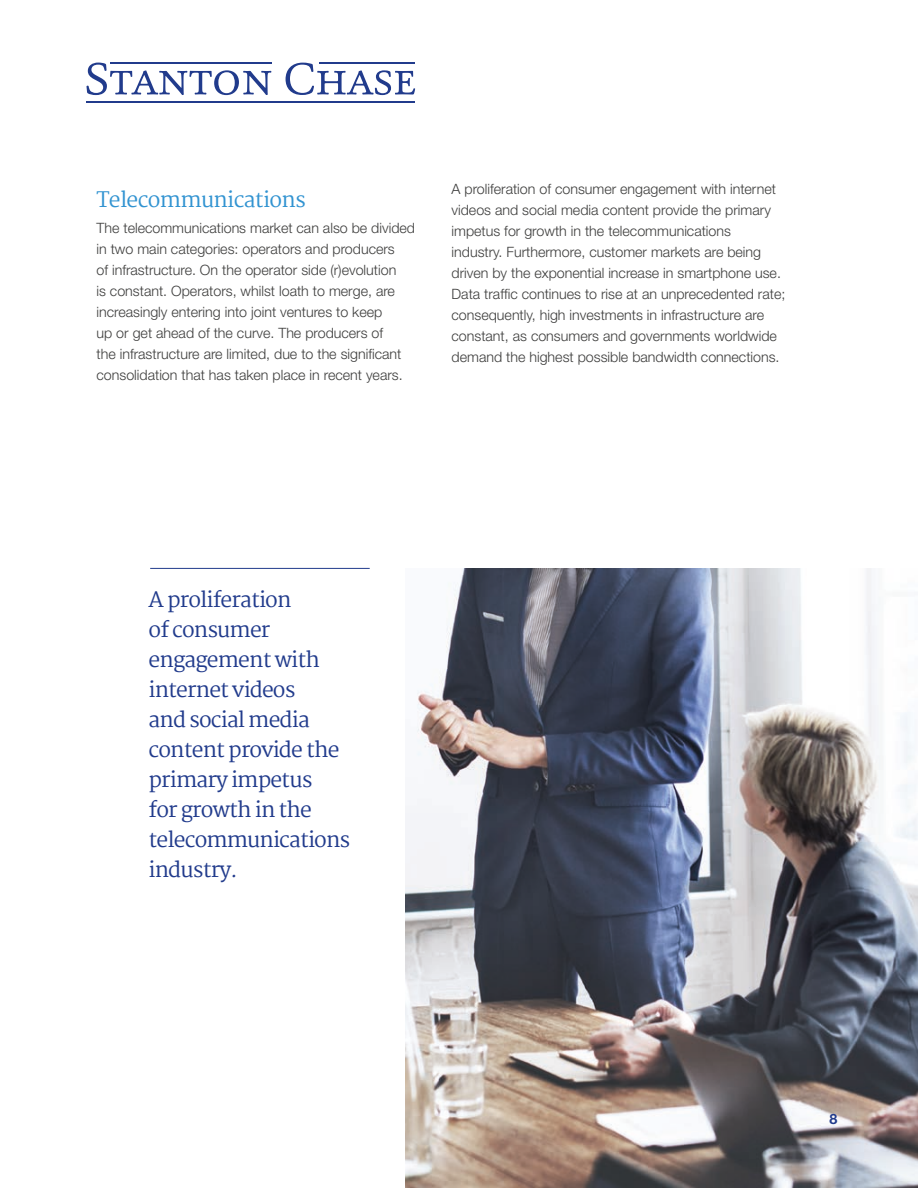
<style>
.page{position:relative;width:918px;height:1188px;background:#fff}
.page>*{position:absolute;margin:0;border:0;box-sizing:border-box;transform-origin:0 0}
.t1{font:21px/30px "Martel";letter-spacing:-.04em;color:#213b8c}
.t2{font:21px "Martel";letter-spacing:-.03em;color:#3193d1}
.t3{font:300 14.25px/21px "Helvetica Neue LT Pro";color:#3d3d3c}
.t4{font:700 14.25px "Helvetica Neue LT Pro";color:#213b8c}
</style>
<div class="page">
<svg style="left:86px;top:63px;width:185px;height:32px"></svg>
<svg style="left:286px;top:63px;width:129px;height:32px"></svg>
<hr style="left:86px;top:101px;width:329px;height:2px;background:#213b8c">
<hr style="left:110px;top:62px;width:161px;height:2px;background:#213b8c">
<hr style="left:319px;top:62px;width:96px;height:2px;background:#213b8c">
<img style="left:405px;top:569px;width:513px;height:619px">
<hr style="left:150px;top:568px;width:220px;height:1px;background:#213b8c">
<h1 class="t2" style="left:97px;top:188px;width:211px">Telecommunications</h1>
<p class="t3" style="left:97px;top:217px;width:320px">The telecommunications market can also be divided in two main categories: operators and producers<br>of infrastructure. On the operator side (r)evolution<br>is constant. Operators, whilst loath to merge, are increasingly entering into joint ventures to keep<br>up or get ahead of the curve. The producers of<br>the infrastructure are limited, due to the significant consolidation that has taken place in recent years.</p>
<p class="t3" style="left:452px;top:178px;width:335px">A proliferation of consumer engagement with internet videos and social media content provide the primary impetus for growth in the telecommunications industry. Furthermore, customer markets are being driven by the exponential increase in smartphone use.<br>Data traffic continues to rise at an unprecedented rate; consequently, high investments in infrastructure are constant, as consumers and governments worldwide demand the highest possible bandwidth connections.</p>
<h1 class="t1" style="left:149px;top:584px;width:203px">A proliferation<br>of consumer engagement with internet videos<br>and social media content provide the primary impetus<br>for growth in the telecommunications industry.</h1>
<p class="t4" style="left:830px;top:1110px;width:9px">8</p>
</div>
